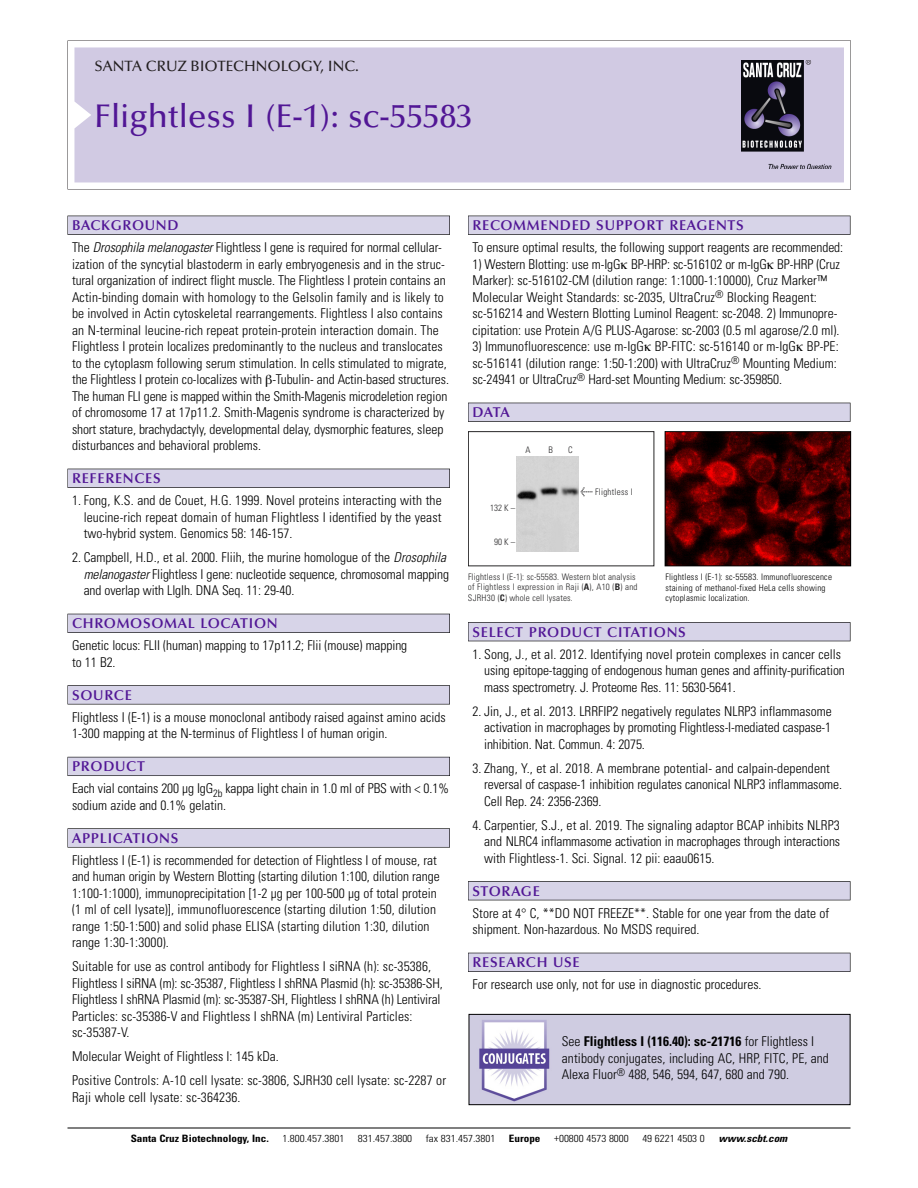
<style>
.page{position:relative;width:918px;height:1188px;background:#fff}
.page>*{position:absolute;margin:0;border:0;box-sizing:border-box;transform-origin:0 0}
.t1{font:500 33px "Optima";color:#511695}
.t2{font:500 15px "Optima";color:#231f20}
.t3{font:600 14.25px "Optima";letter-spacing:.05em;color:#511695}
.t4{font:300 condensed 13.5px/16.5px "Univers";color:#000}
.t5{font:300 condensed 10.2px "Univers";color:#000;scale:1.1 1}
.t6{font:700 condensed 10.2px "Univers";color:#000;scale:1.1 1}
.t7{font:italic 700 condensed 10.2px "Univers";color:#000;scale:1.1 1}
.t8{font:300 condensed 9px/10.5px "Univers";letter-spacing:.015em;color:#272627}
.t9{font:300 condensed 9px/10.5px "Univers";letter-spacing:.02em;color:#000}
.s1{font-style:italic}
.s2{font-family:"Meta Plus";font-weight:400;font-stretch:normal;font-size:10.5px}
.s3{font-weight:700}
</style>
<div class="page">
<svg style="left:74px;top:41px;width:777px;height:148px"></svg>
<div style="left:74px;top:47px;width:770px;height:135px;background:#d1cae3"></div>
<img style="left:741px;top:60px;width:90px;height:108px">
<div style="left:68px;top:216px;width:382px;height:19px;background:#535256"></div>
<div style="left:68px;top:216px;width:381px;height:18px;background:#d7d4e8"></div>
<div style="left:68px;top:469px;width:382px;height:19px;background:#525156"></div>
<div style="left:68px;top:469px;width:381px;height:18px;background:#d7d4e8"></div>
<div style="left:68px;top:614px;width:382px;height:19px;background:#515057"></div>
<div style="left:68px;top:614px;width:381px;height:18px;background:#d7d4e8"></div>
<div style="left:68px;top:685px;width:382px;height:19px;background:#575659"></div>
<div style="left:68px;top:686px;width:381px;height:18px;background:#d7d4e8"></div>
<div style="left:68px;top:757px;width:382px;height:19px;background:#595860"></div>
<div style="left:68px;top:757px;width:381px;height:18px;background:#d7d4e8"></div>
<svg style="left:68px;top:828px;width:382px;height:20px"></svg>
<div style="left:68px;top:829px;width:381px;height:18px;background:#d7d4e8"></div>
<div style="left:468px;top:216px;width:382px;height:19px;background:#535256"></div>
<div style="left:468px;top:216px;width:382px;height:18px;background:#d7d4e8"></div>
<div style="left:468px;top:403px;width:382px;height:19px;background:#525156"></div>
<div style="left:468px;top:403px;width:382px;height:18px;background:#d7d4e8"></div>
<div style="left:468px;top:622px;width:382px;height:19px;background:#515056"></div>
<div style="left:468px;top:623px;width:382px;height:18px;background:#d7d4e8"></div>
<div style="left:468px;top:881px;width:382px;height:19px;background:#515155"></div>
<div style="left:468px;top:882px;width:382px;height:18px;background:#d7d4e8"></div>
<div style="left:468px;top:953px;width:382px;height:19px;background:#515057"></div>
<div style="left:468px;top:953px;width:382px;height:18px;background:#d7d4e8"></div>
<hr style="left:68px;top:1128px;width:782px;height:1px;background:#000">
<img style="left:667px;top:433px;width:182px;height:131px">
<div style="left:665px;top:431px;width:186px;height:135px;border:1px solid #000"></div>
<div style="left:468px;top:431px;width:186px;height:135px;border:1px solid #272627"></div>
<img style="left:516px;top:456px;width:62px;height:96px">
<img style="left:471px;top:1016px;width:377px;height:87px">
<div style="left:469px;top:1014px;width:381px;height:91px;border:1px solid #000"></div>
<p class="t2" style="left:94px;top:60px;width:266px">SANTA CRUZ BIOTECHNOLOGY, INC.</p>
<p class="t1" style="left:94px;top:102px;width:380px">Flightless I (E-1): sc-55583</p>
<p class="t3" style="left:72px;top:219px;width:108px">BACKGROUND</p>
<p class="t4" style="left:72px;top:240px;width:379px">The <span class="s1">Drosophila melanogaster</span>Flightless I gene is required for normal cellular&shy;ization of the syncytial blastoderm in early embryogenesis and in the struc&shy;tural organization of indirect flight muscle. The Flightless I protein contains an Actin-binding domain with homology to the Gelsolin family and is likely to be involved in Actin cytoskeletal rearrangements. Flightless I also contains an N-terminal leucine-rich repeat protein-protein interaction domain. The Flightless I protein localizes predominantly to the nucleus and translocates to the cytoplasm following serum stimulation. In cells stimulated to migrate, the Flightless I protein co-localizes with -Tubulin- and Actin-based structures.<br>The human FLI gene is mapped within the Smith-Magenis microdeletion region of chromosome 17 at 17p11.2. Smith-Magenis syndrome is characterized by short stature, brachydactyly, developmental delay, dysmorphic features, sleep disturbances and behavioral problems.</p>
<p class="t3" style="left:72px;top:472px;width:90px">REFERENCES</p>
<p class="t4" style="left:84px;top:493px;width:360px;text-align:justify;text-indent:-12px">1. Fong, K.S. and de Couet, H.G. 1999. Novel proteins interacting with the leucine-rich repeat domain of human Flightless I identified by the yeast two-hybrid system. Genomics 58: 146-157.</p>
<p class="t4" style="left:84px;top:550px;width:367px;text-align:justify;text-indent:-12px">2. Campbell, H.D., et al. 2000. Fliih, the murine homologue of the <span class="s1">Drosophila melanogaster</span>Flightless I gene: nucleotide sequence, chromosomal mapping and overlap with Llglh. DNA Seq. 11: 29-40.</p>
<p class="t3" style="left:72px;top:617px;width:207px">CHROMOSOMAL LOCATION</p>
<p class="t4" style="left:72px;top:639px;width:337px">Genetic locus: FLII (human) mapping to 17p11.2; Flii (mouse) mapping to 11 B2.</p>
<p class="t3" style="left:72px;top:689px;width:61px">SOURCE</p>
<p class="t4" style="left:72px;top:710px;width:375px">Flightless I (E-1) is a mouse monoclonal antibody raised against amino acids<br>1-300 mapping at the N-terminus of Flightless I of human origin.</p>
<p class="t3" style="left:72px;top:760px;width:74px">PRODUCT</p>
<p class="t4" style="left:72px;top:782px;width:379px">Each vial contains 200 µg IgG<sub>2b</sub> kappa light chain in 1.0 ml of PBS with &lt; 0.1% sodium azide and 0.1% gelatin.</p>
<p class="t3" style="left:72px;top:832px;width:108px">APPLICATIONS</p>
<p class="t4" style="left:72px;top:853px;width:369px">Flightless I (E-1) is recommended for detection of Flightless I of mouse, rat and human origin by Western Blotting (starting dilution 1:100, dilution range 1:100-1:1000), immunoprecipitation [1-2 µg per 100-500 µg of total protein (1 ml of cell lysate)], immunofluorescence (starting dilution 1:50, dilution range 1:50-1:500) and solid phase ELISA (starting dilution 1:30, dilution range 1:30-1:3000).</p>
<p class="t4" style="left:72px;top:960px;width:372px">Suitable for use as control antibody for Flightless I siRNA (h): sc-35386, Flightless I siRNA (m): sc-35387, Flightless I shRNA Plasmid (h): sc-35386-SH, Flightless I shRNA Plasmid (m): sc-35387-SH, Flightless I shRNA (h) Lentiviral Particles: sc-35386-V and Flightless I shRNA (m) Lentiviral Particles: sc-35387-V.</p>
<p class="t4" style="left:72px;top:1050px;width:208px">Molecular Weight of Flightless I: 145 kDa.</p>
<p class="t4" style="left:72px;top:1074px;width:376px">Positive Controls: A-10 cell lysate: sc-3806, SJRH30 cell lysate: sc-2287 or<br>Raji whole cell lysate: sc-364236.</p>
<p class="t3" style="left:473px;top:219px;width:273px">RECOMMENDED SUPPORT REAGENTS</p>
<p class="t4" style="left:473px;top:240px;width:372px">To ensure optimal results, the following support reagents are recommended:</p>
<p class="t4" style="left:473px;top:257px;width:369px">1) Western Blotting: use m-IgG BP-HRP: sc-516102 or m-IgG BP-HRP (Cruz Marker): sc-516102-CM (dilution range: 1:1000-1:10000), Cruz Marker™ Molecular Weight Standards: sc-2035, UltraCruz<sup>®</sup> Blocking Reagent: sc-516214 and Western Blotting Luminol Reagent: sc-2048. 2) Immunopre&shy;cipitation: use Protein A/G PLUS-Agarose: sc-2003 (0.5 ml agarose/2.0 ml).</p>
<p class="t4" style="left:473px;top:339px;width:368px">3) Immunofluorescence: use m-IgG BP-FITC: sc-516140 or m-IgG BP-PE: sc-516141 (dilution range: 1:50-1:200) with UltraCruz<sup>®</sup> Mounting Medium: sc-24941 or UltraCruz<sup>®</sup> Hard-set Mounting Medium: sc-359850.</p>
<p class="t3" style="left:473px;top:406px;width:39px">DATA</p>
<p class="t8" style="left:525px;top:446px;width:7px">A</p>
<p class="t8" style="left:548px;top:446px;width:6px">B</p>
<p class="t8" style="left:568px;top:446px;width:6px">C</p>
<p class="t8" style="left:490px;top:503px;width:26px">132 K –</p>
<p class="t8" style="left:494px;top:537px;width:22px">90K–</p>
<p class="t8" style="left:581px;top:488px;width:54px"><span class="s2">&lt;</span> Flightless I</p>
<p class="t8" style="left:468px;top:572px;width:171px">Flightless I (E-1): sc-55583. Western blot analysis of Flightless I expression in Raji (<span class="s3">A</span>), A10 (<span class="s3">B</span>) and<br>SJRH30 (<span class="s3">C</span>) whole cell lysates.</p>
<p class="t9" style="left:665px;top:573px;width:168px">Flightless I (E-1): sc-55583. Immunofluorescence staining of methanol-fixed HeLa cells showing cytoplasmic localization.</p>
<p class="t3" style="left:473px;top:626px;width:215px">SELECT PRODUCT CITATIONS</p>
<p class="t4" style="left:484px;top:647px;width:362px;text-indent:-12px">1. Song, J., et al. 2012. Identifying novel protein complexes in cancer cells using epitope-tagging of endogenous human genes and affinity-purification mass spectrometry. J. Proteome Res. 11: 5630-5641.</p>
<p class="t4" style="left:484px;top:704px;width:349px;text-align:justify;text-indent:-12px">2. Jin, J., et al. 2013. LRRFIP2 negatively regulates NLRP3 inflammasome activation in macrophages by promoting Flightless-I-mediated caspase-1 inhibition. Nat. Commun. 4: 2075.</p>
<p class="t4" style="left:484px;top:761px;width:359px;text-indent:-12px">3. Zhang, Y., et al. 2018. A membrane potential- and calpain-dependent reversal of caspase-1 inhibition regulates canonical NLRP3 inflammasome.<br>Cell Rep. 24: 2356-2369.</p>
<p class="t4" style="left:484px;top:818px;width:357px;text-align:justify;text-indent:-12px">4. Carpentier, S.J., et al. 2019. The signaling adaptor BCAP inhibits NLRP3 and NLRC4 inflammasome activation in macrophages through interactions with Flightless-1. Sci. Signal. 12 pii: eaau0615.</p>
<p class="t3" style="left:473px;top:885px;width:69px">STORAGE</p>
<p class="t4" style="left:473px;top:906px;width:358px">Store at 4° C, **DO NOT FREEZE**. Stable for one year from the date of shipment. Non-hazardous. No MSDS required.</p>
<p class="t3" style="left:473px;top:956px;width:109px">RESEARCH USE</p>
<p class="t4" style="left:473px;top:978px;width:291px">For research use only, not for use in diagnostic procedures.</p>
<p class="t4" style="left:562px;top:1035px;width:269px">See <span class="s3">Flightless I (116.40): sc-21716</span> for Flightless I antibody conjugates, including AC, HRP, FITC, PE, and<br>Alexa Fluor<sup>®</sup> 488, 546, 594, 647, 680 and 790.</p>
<p class="t6" style="left:131px;top:1135px;width:127px">Santa Cruz Biotechnology, Inc.</p>
<p class="t5" style="left:282px;top:1135px;width:58px">1.800.457.3801</p>
<p class="t5" style="left:358px;top:1135px;width:51px">831.457.3800</p>
<p class="t5" style="left:426px;top:1135px;width:65px">fax 831.457.3801</p>
<p class="t6" style="left:509px;top:1135px;width:30px">Europe</p>
<p class="t5" style="left:554px;top:1135px;width:69px">+00800 4573 8000</p>
<p class="t5" style="left:642px;top:1135px;width:58px">49 6221 4503 0</p>
<p class="t7" style="left:719px;top:1135px;width:66px">www.scbt.com</p>
</div>
